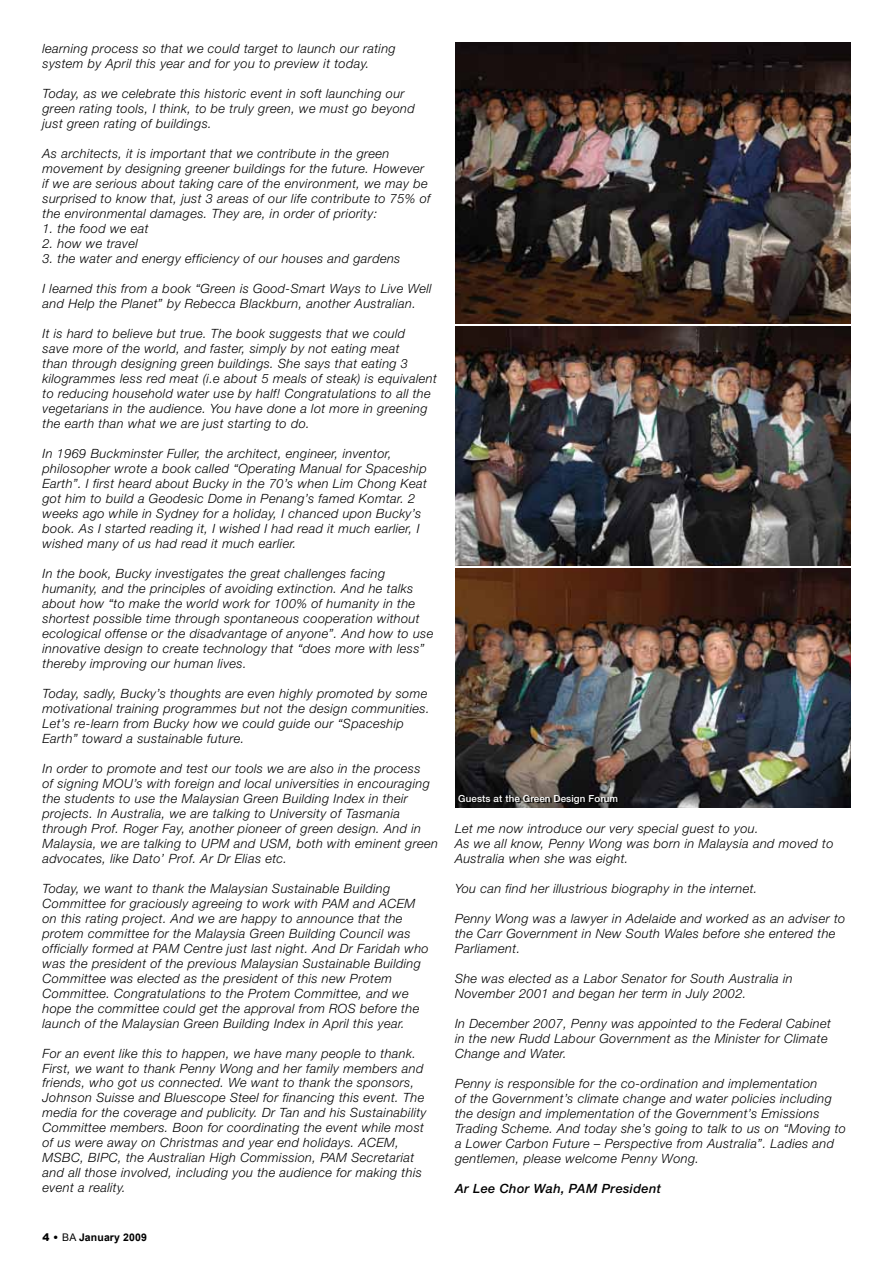
<style>
.page{position:relative;width:893px;height:1263px;background:#fff}
.page>*{position:absolute;margin:0;border:0;box-sizing:border-box;transform-origin:0 0}
.t1{font:italic 300 12.75px/15px "Helvetica Neue";letter-spacing:.03em;color:#000}
.t2{font:italic 500 12.75px "Helvetica Neue";letter-spacing:.03em;color:#000}
.t3{font:700 10.5px "Arial";letter-spacing:.01em;color:#000}
.t4{font:500 9.75px "Helvetica Neue";letter-spacing:.015em;color:#fff}
.s1{font-weight:900}
.s2{font-weight:400}
</style>
<div class="page">
<img style="left:455px;top:43px;width:395px;height:280px">
<img style="left:455px;top:326px;width:395px;height:240px">
<img style="left:455px;top:569px;width:395px;height:238px">
<svg style="left:460px;top:796px;width:159px;height:9px"></svg>
<p class="t1" style="left:43px;top:40px;width:355px">learning process so that we could target to launch our rating system by April this year and for you to preview it today.</p>
<p class="t1" style="left:43px;top:85px;width:374px">Today, as we celebrate this historic event in soft launching our green rating tools, I think, to be truly green, we must go beyond just green rating of buildings.</p>
<p class="t1" style="left:43px;top:145px;width:390px">As architects, it is important that we contribute in the green movement by designing greener buildings for the future. However if we are serious about taking care of the environment, we may be surprised to know that, just 3 areas of our life contribute to 75% of the environmental damages. They are, in order of priority:</p>
<p class="t1" style="left:43px;top:220px;width:108px">1. the food we eat</p>
<p class="t1" style="left:43px;top:235px;width:97px">2. how we travel</p>
<p class="t1" style="left:43px;top:250px;width:359px">3. the water and energy efficiency of our houses and gardens</p>
<p class="t1" style="left:43px;top:280px;width:391px">I learned this from a book “Green is Good-Smart Ways to Live Well and Help the Planet” by Rebecca Blackburn, another Australian.</p>
<p class="t1" style="left:43px;top:325px;width:396px">It is hard to believe but true. The book suggests that we could<br>save more of the world, and faster, simply by not eating meat<br>than through designing green buildings. She says that eating 3 kilogrammes less red meat (i.e about 5 meals of steak) is equivalent to reducing household water use by half! Congratulations to all the vegetarians in the audience. You have done a lot more in greening the earth than what we are just starting to do.</p>
<p class="t1" style="left:43px;top:445px;width:386px">In 1969 Buckminster Fuller, the architect, engineer, inventor, philosopher wrote a book called “Operating Manual for Spaceship Earth”. I first heard about Bucky in the 70’s when Lim Chong Keat got him to build a Geodesic Dome in Penang’s famed Komtar. 2 weeks ago while in Sydney for a holiday, I chanced upon Bucky’s book. As I started reading it, I wished I had read it much earlier, I wished many of us had read it much earlier.</p>
<p class="t1" style="left:43px;top:565px;width:392px">In the book, Bucky investigates the great challenges facing humanity, and the principles of avoiding extinction. And he talks about how “to make the world work for 100% of humanity in the shortest possible time through spontaneous cooperation without ecological offense or the disadvantage of anyone”. And how to use innovative design to create technology that “does more with less” thereby improving our human lives.</p>
<p class="t1" style="left:43px;top:685px;width:389px">Today, sadly, Bucky’s thoughts are even highly promoted by some motivational training programmes but not the design communities.<br>Let’s re-learn from Bucky how we could guide our “Spaceship Earth” toward a sustainable future.</p>
<p class="t1" style="left:43px;top:760px;width:397px">In order to promote and test our tools we are also in the process<br>of signing MOU’s with foreign and local universities in encouraging the students to use the Malaysian Green Building Index in their projects. In Australia, we are talking to University of Tasmania through Prof. Roger Fay, another pioneer of green design. And in Malaysia, we are talking to UPM and USM, both with eminent green advocates, like Dato’ Prof. Ar Dr Elias etc.</p>
<p class="t1" style="left:43px;top:880px;width:388px">Today, we want to thank the Malaysian Sustainable Building Committee for graciously agreeing to work with PAM and ACEM on this rating project. And we are happy to announce that the protem committee for the Malaysia Green Building Council was officially formed at PAM Centre just last night. And Dr Faridah who was the president of the previous Malaysian Sustainable Building Committee was elected as the president of this new Protem Committee. Congratulations to the Protem Committee, and we hope the committee could get the approval from ROS before the launch of the Malaysian Green Building Index in April this year.</p>
<p class="t1" style="left:43px;top:1045px;width:385px">For an event like this to happen, we have many people to thank.<br>First, we want to thank Penny Wong and her family members and friends, who got us connected. We want to thank the sponsors, Johnson Suisse and Bluescope Steel for financing this event. The media for the coverage and publicity. Dr Tan and his Sustainability Committee members. Boon for coordinating the event while most of us were away on Christmas and year end holidays. ACEM, MSBC, BIPC, the Australian High Commission, PAM Secretariat and all those involved, including you the audience for making this event a reality.</p>
<p class="t3" style="left:43px;top:1231px;width:106px"><span class="s1">4 •</span> <span class="s2">BA</span> January 2009</p>
<p class="t4" style="left:458px;top:792px;width:161px">Guests at the Green Design Forum</p>
<p class="t1" style="left:455px;top:820px;width:380px">Let me now introduce our very special guest to you.<br>As we all know, Penny Wong was born in Malaysia and moved to<br>Australia when she was eight.</p>
<p class="t1" style="left:455px;top:880px;width:304px">You can find her illustrious biography in the internet.</p>
<p class="t1" style="left:455px;top:910px;width:392px">Penny Wong was a lawyer in Adelaide and worked as an adviser to the Carr Government in New South Wales before she entered the<br>Parliament.</p>
<p class="t1" style="left:455px;top:970px;width:339px">She was elected as a Labor Senator for South Australia in<br>November 2001 and began her term in July 2002.</p>
<p class="t1" style="left:455px;top:1015px;width:377px">In December 2007, Penny was appointed to the Federal Cabinet in the new Rudd Labour Government as the Minister for Climate<br>Change and Water.</p>
<p class="t1" style="left:455px;top:1075px;width:393px">Penny is responsible for the co-ordination and implementation<br>of the Government’s climate change and water policies including the design and implementation of the Government’s Emissions Trading Scheme. And today she’s going to talk to us on “Moving to a Lower Carbon Future – Perspective from Australia”. Ladies and gentlemen, please welcome Penny Wong.</p>
<p class="t2" style="left:455px;top:1180px;width:207px">Ar Lee Chor Wah, PAM President</p>
</div>
